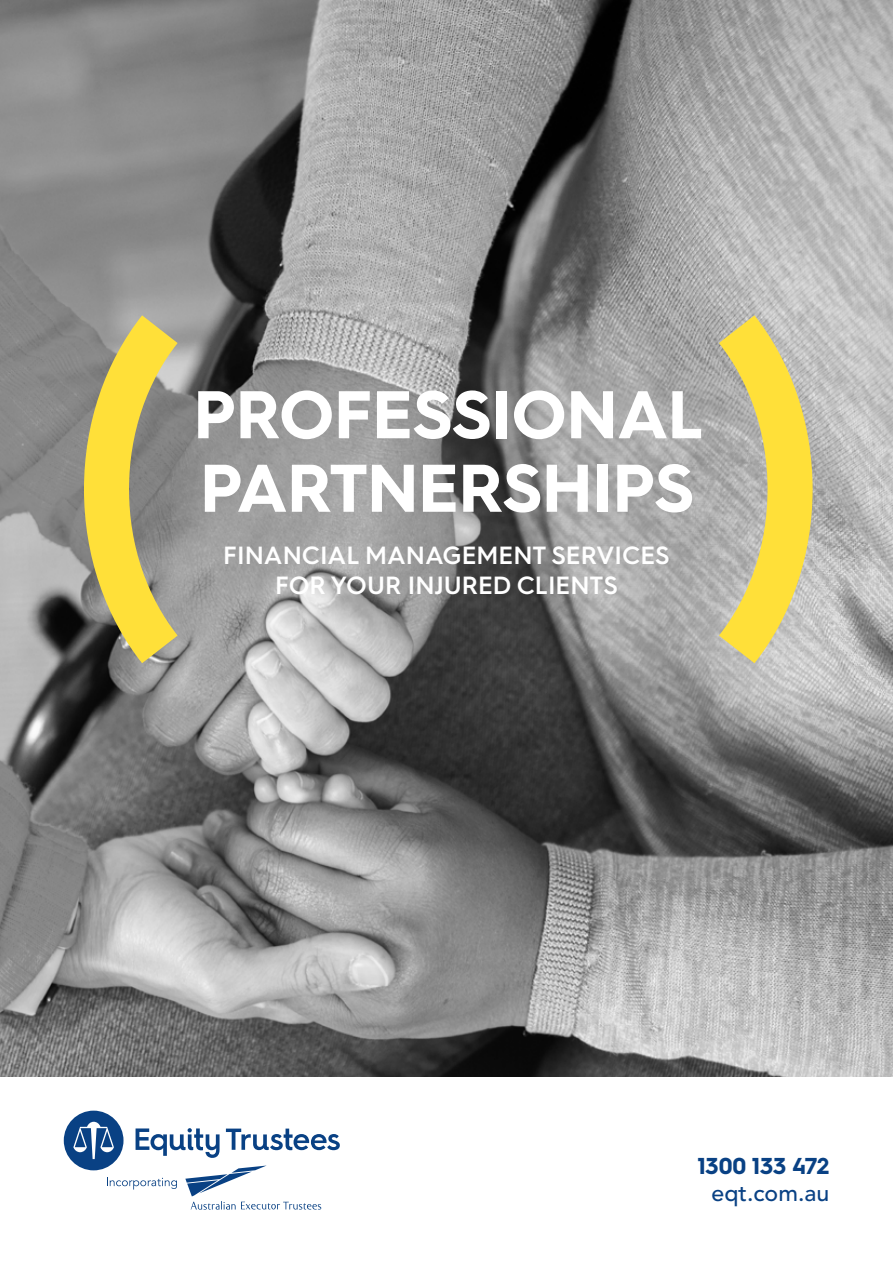
<style>
.page{position:relative;width:893px;height:1263px;background:#fff}
.page>*{position:absolute;margin:0;border:0;box-sizing:border-box;transform-origin:0 0}
.t1{font:700 67.5px/73.5px "Hurme Geometric Sans 4";color:#fff}
.t2{font:600 24.9px/30px "Hurme Geometric Sans 4";color:#fff;text-align:center}
.t3{font:700 23.1px "Hurme Geometric Sans 4";color:#094184}
.t4{font:500 23.1px "Avenir LT Pro";color:#094184}
</style>
<div class="page">
<img style="left:0;top:0;width:893px;height:1076px">
<svg style="left:673px;top:266px;width:162px;height:447px;background:#c2bb99"></svg>
<svg style="left:61px;top:266px;width:162px;height:447px;background:#9d9774"></svg>
<svg style="left:136px;top:1128px;width:84px;height:30px"></svg>
<svg style="left:226px;top:1128px;width:114px;height:22px"></svg>
<svg style="left:64px;top:1110px;width:60px;height:60px"></svg>
<svg style="left:185px;top:1165px;width:136px;height:45px"></svg>
<svg style="left:107px;top:1177px;width:70px;height:12px"></svg>
<h1 class="t1" style="left:194px;top:377px;width:511px">PROFESSIONAL<br>PARTNERSHIPS</h1>
<p class="t2" style="left:223px;top:540px;width:448px">FINANCIAL MANAGEMENT SERVICES<br>FOR YOUR INJURED CLIENTS</p>
<p class="t3" style="left:697px;top:1149px;width:133px">1300 133 472</p>
<p class="t4" style="left:712px;top:1179px;width:119px">eqt.com.au</p>
</div>
